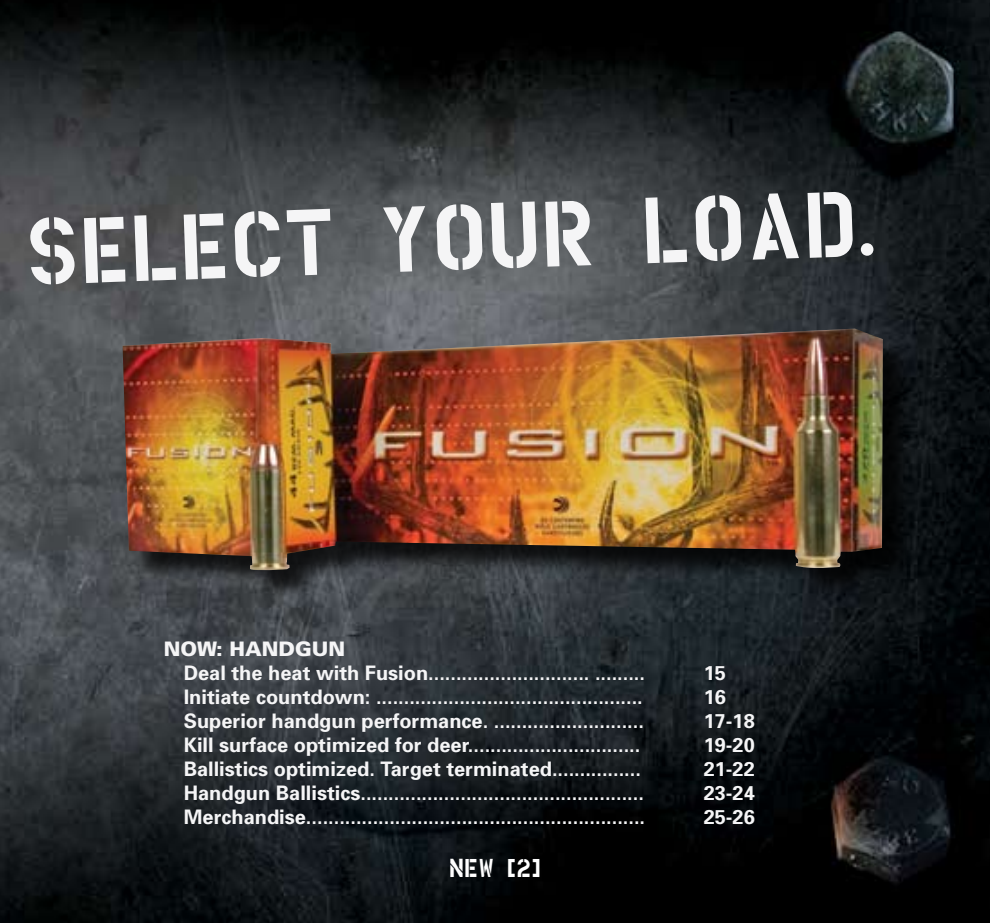
<style>
.page{position:relative;width:990px;height:923px;background:#fff}
.page>*{position:absolute;margin:0;border:0;box-sizing:border-box;transform-origin:0 0}
.t1{font:90px "House Broken Clean";color:#f5f5f6}
.t2{font:25px "House Broken Clean";color:#fff}
.t3{font:700 20px "Univers";color:#f5f5f6}
.t4{font:900 20px "Univers";color:#f5f5f6}
</style>
<div class="page">
<img style="left:0;top:0;width:990px;height:922px">
<div style="left:124px;top:330px;width:793px;height:273px;background:#000;opacity:.8"></div>
<img style="left:123px;top:328px;width:760px;height:242px">
<h1 class="t1" style="left:24px;top:218px;width:851px;rotate:-2deg">SELECT YOUR LOAD.</h1>
<p class="t4" style="left:164px;top:636px;width:183px">NOW: HANDGUN</p>
<p class="t3" style="left:184px;top:660px;width:463px">Deal the heat with Fusion............................. .........</p>
<p class="t3" style="left:704px;top:660px;width:24px">15</p>
<p class="t3" style="left:184px;top:684px;width:461px">Initiate countdown: ................................................</p>
<p class="t3" style="left:704px;top:684px;width:24px">16</p>
<p class="t3" style="left:184px;top:708px;width:462px">Superior handgun performance. ...........................</p>
<p class="t3" style="left:704px;top:708px;width:53px">17-18</p>
<p class="t3" style="left:184px;top:732px;width:458px">Kill surface optimized for deer...............................</p>
<p class="t3" style="left:704px;top:732px;width:53px">19-20</p>
<p class="t3" style="left:184px;top:756px;width:459px">Ballistics optimized. Target terminated................</p>
<p class="t3" style="left:704px;top:756px;width:53px">21-22</p>
<p class="t3" style="left:184px;top:780px;width:462px">Handgun Ballistics...................................................</p>
<p class="t3" style="left:704px;top:780px;width:53px">23-24</p>
<p class="t3" style="left:184px;top:804px;width:463px">Merchandise.............................................................</p>
<p class="t3" style="left:704px;top:804px;width:53px">25-26</p>
<p class="t2" style="left:449px;top:858px;width:94px">NEW [2]</p>
</div>
